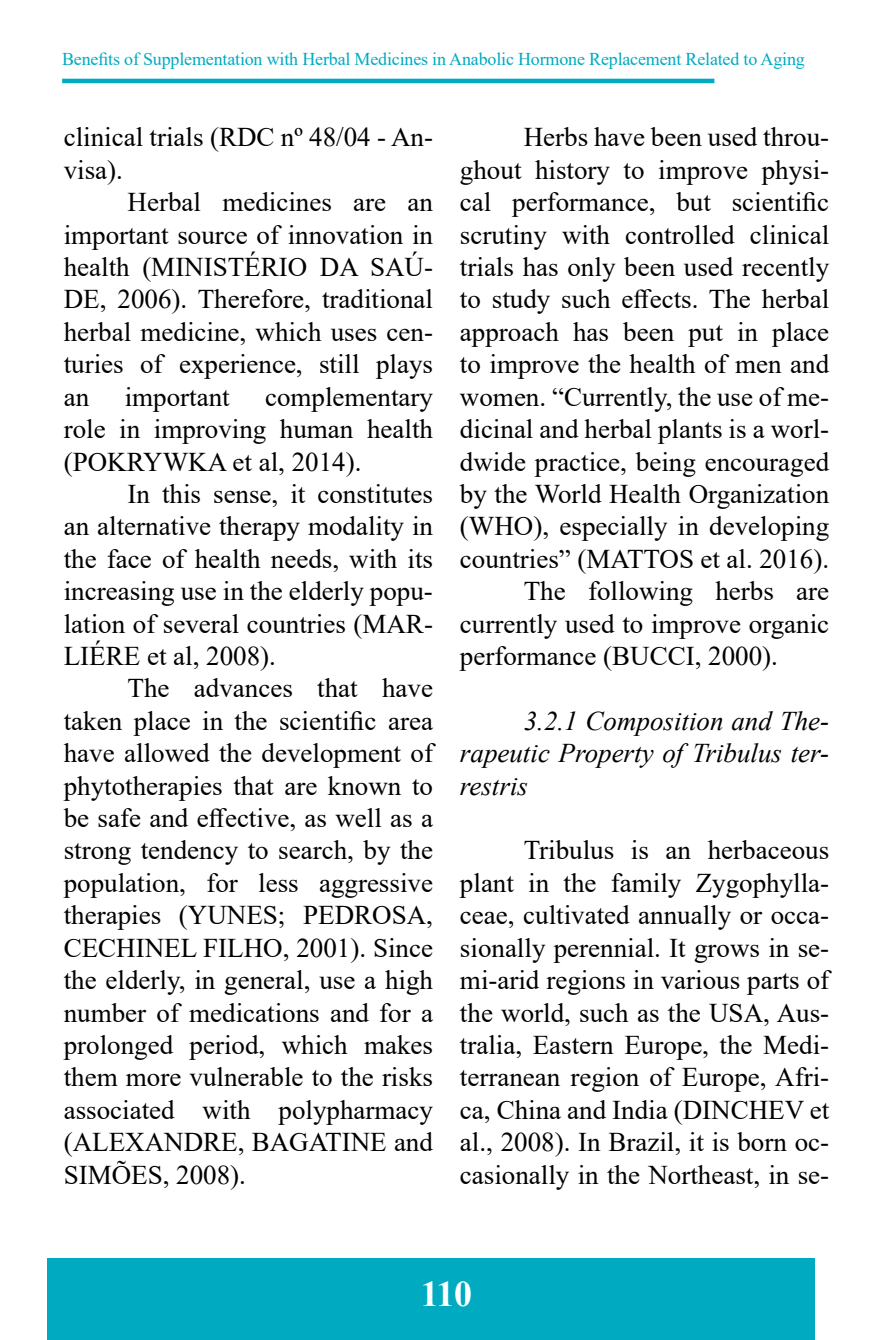
<style>
.page{position:relative;width:893px;height:1340px;background:#fff}
.page>*{position:absolute;margin:0;border:0;box-sizing:border-box;transform-origin:0 0}
.t1{font:700 36px "Times New Roman";color:#fff}
.t2{font:27px/32.4px "Times New Roman";color:#000;text-align:justify}
.t3{font:italic 27px/32.4px "Times New Roman";color:#000;text-align:justify}
.t4{font:18px "Times New Roman";letter-spacing:-.01em;color:#00aac1}
</style>
<div class="page">
<hr style="left:62px;top:79px;width:652px;height:4px;background:#00abc2">
<div style="left:47px;top:1257px;width:767px;height:82px;background:#00abc1"></div>
<p class="t4" style="left:62px;top:47px;width:744px">Benefits of Supplementation with Herbal Medicines in Anabolic Hormone Replacement Related to Aging</p>
<p class="t2" style="left:64px;top:120px;width:371px">clinical trials (RDC nº 48/04 - An&shy;visa).</p>
<p class="t2" style="left:64px;top:185px;width:371px;text-indent:64px">Herbal medicines are an important source of innovation in health (MINISTÉRIO DA SAÚ-DE, 2006). Therefore, traditional herbal medicine, which uses cen&shy;turies of experience, still plays an</p>
<p class="t2" style="left:64px;top:379px;width:371px;text-indent:201px">complementary role in improving human health (POKRYWKA et al, 2014).</p>
<p class="t2" style="left:64px;top:477px;width:371px;text-indent:64px">In this sense, it constitutes an alternative therapy modality in the face of health needs, with its increasing use in the elderly popu&shy;lation of several countries (MAR-LIÉRE et al, 2008).</p>
<p class="t2" style="left:64px;top:671px;width:371px;text-indent:64px">The advances that have taken place in the scientific area have allowed the development of phytotherapies that are known to be safe and effective, as well as a strong tendency to search, by the population, for less aggressive therapies (YUNES; PEDROSA, CECHINEL FILHO, 2001). Since the elderly, in general, use a high number of medications and for a prolonged period, which makes them more vulnerable to the risks associated with polypharmacy (ALEXANDRE, BAGATINE and SIMÕES, 2008).</p>
<p class="t2" style="left:125px;top:379px;width:107px">important</p>
<p class="t2" style="left:524px;top:120px;width:307px">Herbs have been used throu-</p>
<p class="t2" style="left:460px;top:153px;width:371px">ghout history to improve physi-</p>
<p class="t2" style="left:460px;top:185px;width:371px">cal performance, but scientific</p>
<p class="t2" style="left:460px;top:217px;width:371px">scrutiny with controlled clinical</p>
<p class="t2" style="left:460px;top:250px;width:371px">trials has only been used recently</p>
<p class="t2" style="left:460px;top:282px;width:371px">to study such effects. The herbal</p>
<p class="t2" style="left:460px;top:315px;width:371px">approach has been put in place</p>
<p class="t2" style="left:460px;top:347px;width:371px">to improve the health of men and</p>
<p class="t2" style="left:460px;top:379px;width:371px">women. “Currently, the use of me-</p>
<p class="t2" style="left:460px;top:412px;width:371px">dicinal and herbal plants is a worl-</p>
<p class="t2" style="left:460px;top:444px;width:371px">dwide practice, being encouraged</p>
<p class="t2" style="left:460px;top:477px;width:371px">by the World Health Organization</p>
<p class="t2" style="left:460px;top:509px;width:371px">(WHO), especially in developing</p>
<p class="t2" style="left:460px;top:541px;width:371px">countries” (MATTOS et al. 2016).</p>
<p class="t2" style="left:524px;top:574px;width:307px">The following herbs are</p>
<p class="t2" style="left:460px;top:606px;width:371px">currently used to improve organic</p>
<p class="t2" style="left:460px;top:639px;width:319px">performance (BUCCI, 2000).</p>
<p class="t3" style="left:460px;top:704px;width:371px;text-indent:64px">3.2.1 Composition and The&shy;rapeutic Property of Tribulus ter&shy;restris</p>
<p class="t2" style="left:460px;top:833px;width:371px;text-indent:64px">Tribulus is an herbaceous plant in the family Zygophylla&shy;ceae, cultivated annually or occa&shy;sionally perennial. It grows in se&shy;mi-arid regions in various parts of the world, such as the USA, Aus&shy;tralia, Eastern Europe, the Medi&shy;terranean region of Europe, Afri&shy;ca, China and India (DINCHEV et al., 2008). In Brazil, it is born oc&shy;casionally in the Northeast, in se-</p>
<h1 class="t1" style="left:421px;top:1268px;width:53px">110</h1>
</div>
